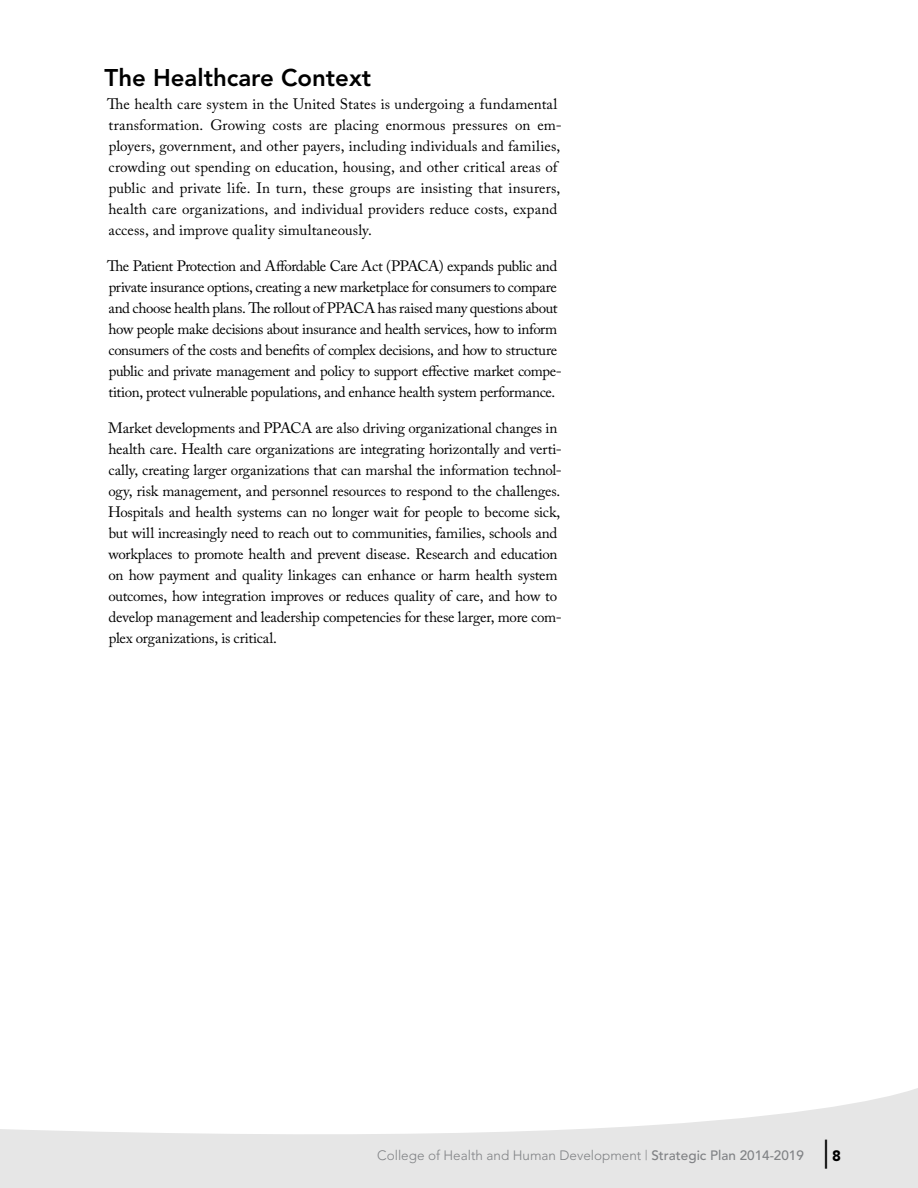
<style>
.page{position:relative;width:918px;height:1188px;background:#fff}
.page>*{position:absolute;margin:0;border:0;box-sizing:border-box;transform-origin:0 0}
.t1{font:900 37.5px "Avenir";color:#000;scale:.4 1}
.t2{font:800 24px "Avenir";color:#000}
.t3{font:15px/21px "Adobe Caslon Pro";letter-spacing:-.01em;color:#000}
.t4{font:900 15px "Avenir";color:#000}
.t5{font:300 13.5px "Avenir";color:#808285}
.s1{font-weight:500}
</style>
<div class="page">
<svg style="left:0;top:1088px;width:918px;height:100px;fill:#e6e6e6"></svg>
<h2 class="t2" style="left:105px;top:63px;width:268px">The Healthcare Context</h2>
<p class="t3" style="left:107px;top:94px;width:456px">The health care system in the United States is undergoing a fundamental transformation. Growing costs are placing enormous pressures on em&shy;ployers, government, and other payers, including individuals and families, crowding out spending on education, housing, and other critical areas of public and private life. In turn, these groups are insisting that insurers, health care organizations, and individual providers reduce costs, expand access, and improve quality simultaneously.</p>
<p class="t3" style="left:107px;top:256px;width:456px">The Patient Protection and Affordable Care Act (PPACA) expands public and private insurance options, creating a new marketplace for consumers to compare and choose health plans. The rollout of PPACA has raised many questions about how people make decisions about insurance and health services, how to inform consumers of the costs and benefits of complex decisions, and how to structure public and private management and policy to support effective market compe&shy;tition, protect vulnerable populations, and enhance health system performance.</p>
<p class="t3" style="left:108px;top:418px;width:455px">Market developments and PPACA are also driving organizational changes in health care. Health care organizations are integrating horizontally and verti&shy;cally, creating larger organizations that can marshal the information technol&shy;ogy, risk management, and personnel resources to respond to the challenges.<br>Hospitals and health systems can no longer wait for people to become sick, but will increasingly need to reach out to communities, families, schools and workplaces to promote health and prevent disease. Research and education on how payment and quality linkages can enhance or harm health system outcomes, how integration improves or reduces quality of care, and how to develop management and leadership competencies for these larger, more com&shy;plex organizations, is critical.</p>
<p class="t5" style="left:377px;top:1147px;width:428px">College of Health and Human Development | <span class="s1">Strategic Plan 2014-2019</span></p>
<h1 class="t1" style="left:824px;top:1133px;width:10px">|</h1>
<p class="t4" style="left:832px;top:1147px;width:10px">8</p>
</div>
